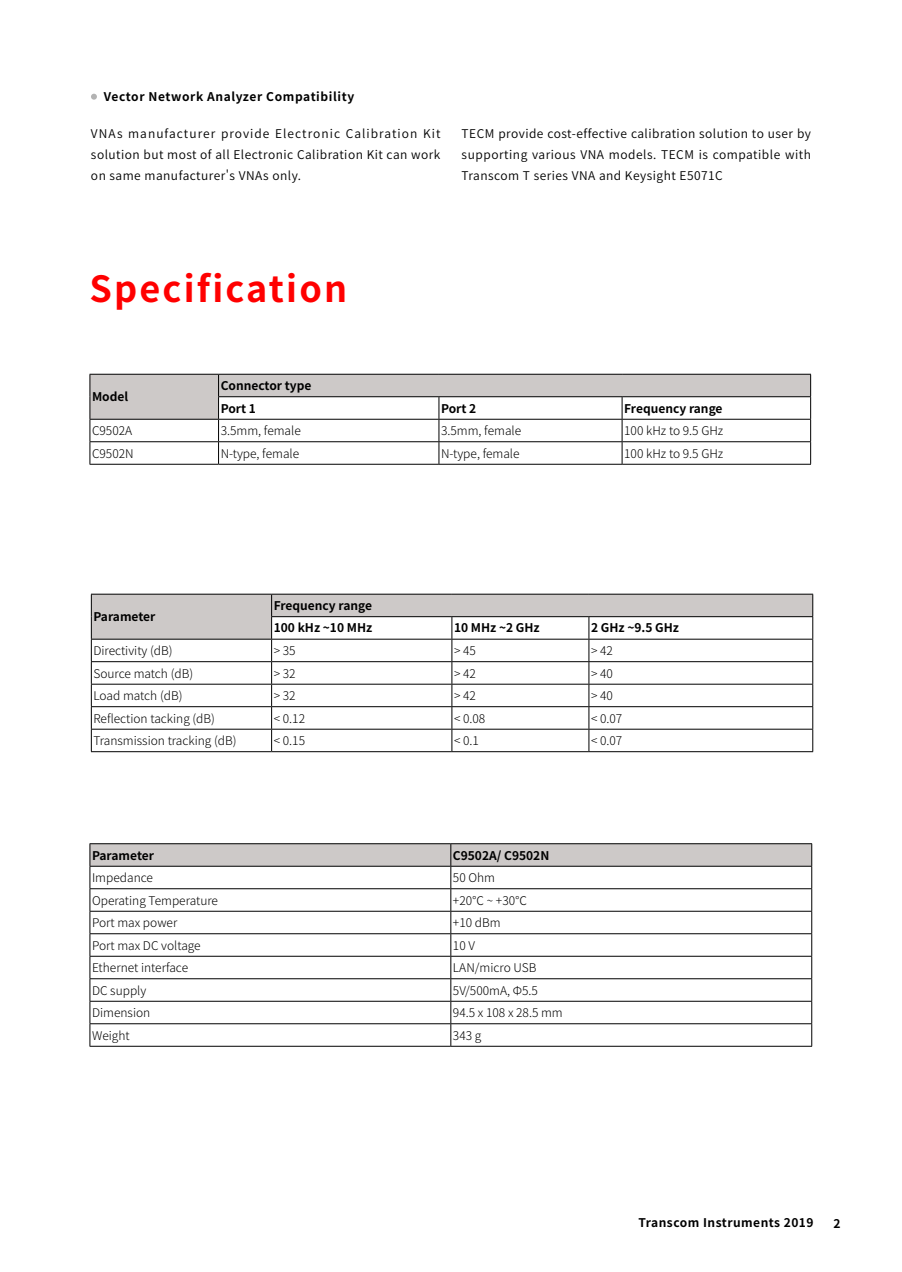
<style>
.page{position:relative;width:902px;height:1272px;background:#fff}
.page>*{position:absolute;margin:0;border:0;box-sizing:border-box;transform-origin:0 0}
.t1{font:700 36px "Source Han Sans SC";letter-spacing:.06em;color:#f00}
.t2{font:300 12px "Source Han Sans SC";color:#000}
.t3{font:12px/21px "Source Han Sans SC";letter-spacing:.04em;color:#000;text-align:justify}
.t4{font:700 12px "Source Han Sans SC";color:#000}
.t5{font:700 12px "Source Han Sans SC";letter-spacing:.05em;color:#000}
.t6{font:700 12px "Source Han Sans SC";letter-spacing:.04em;color:#000}
</style>
<div class="page">
<svg style="left:91px;top:94px;width:6px;height:6px"></svg>
<svg style="left:90px;top:374px;width:721px;height:90px"></svg>
<hr style="left:90px;top:464px;width:129px;height:1px;background:#000">
<hr style="left:219px;top:464px;width:220px;height:1px;background:#000">
<hr style="left:439px;top:464px;width:183px;height:1px;background:#000">
<hr style="left:622px;top:464px;width:189px;height:1px;background:#000">
<svg style="left:91px;top:594px;width:722px;height:157px"></svg>
<hr style="left:91px;top:751px;width:181px;height:1px;background:#000">
<hr style="left:272px;top:751px;width:180px;height:1px;background:#000">
<hr style="left:452px;top:751px;width:137px;height:1px;background:#000">
<hr style="left:589px;top:751px;width:224px;height:1px;background:#000">
<hr style="left:90px;top:843px;width:361px;height:1px;background:#000">
<hr style="left:451px;top:843px;width:361px;height:1px;background:#000">
<svg style="left:90px;top:844px;width:722px;height:202px"></svg>
<hr style="left:90px;top:1046px;width:361px;height:1px;background:#000">
<hr style="left:451px;top:1046px;width:361px;height:1px;background:#000">
<p class="t5" style="left:104px;top:90px;width:252px">Vector Network Analyzer Compatibility</p>
<p class="t3" style="left:91px;top:123px;width:351px">VNAs manufacturer provide Electronic Calibration Kit solution but most of all Electronic Calibration Kit can work on same manufacturer's VNAs only.</p>
<p class="t3" style="left:462px;top:123px;width:351px">TECM provide cost-effective calibration solution to user by supporting various VNA models. TECM is compatible with Transcom T series VNA and Keysight E5071C</p>
<p class="t1" style="left:90px;top:268px;width:259px">Specification</p>
<p class="t4" style="left:92px;top:390px;width:38px">Model</p>
<p class="t4" style="left:221px;top:379px;width:92px">Connector type</p>
<p class="t4" style="left:221px;top:401px;width:37px">Port 1</p>
<p class="t4" style="left:441px;top:401px;width:37px">Port 2</p>
<p class="t4" style="left:624px;top:401px;width:100px">Frequency range</p>
<p class="t2" style="left:92px;top:424px;width:42px">C9502A</p>
<p class="t2" style="left:221px;top:424px;width:82px">3.5mm, female</p>
<p class="t2" style="left:441px;top:424px;width:82px">3.5mm, female</p>
<p class="t2" style="left:624px;top:424px;width:101px">100 kHz to 9.5 GHz</p>
<p class="t2" style="left:92px;top:446px;width:43px">C9502N</p>
<p class="t2" style="left:221px;top:446px;width:80px">N-type, female</p>
<p class="t2" style="left:441px;top:446px;width:80px">N-type, female</p>
<p class="t2" style="left:624px;top:446px;width:101px">100 kHz to 9.5 GHz</p>
<p class="t4" style="left:93px;top:610px;width:63px">Parameter</p>
<p class="t4" style="left:274px;top:599px;width:100px">Frequency range</p>
<p class="t4" style="left:274px;top:621px;width:100px">100 kHz ~10 MHz</p>
<p class="t4" style="left:454px;top:621px;width:87px">10 MHz ~2 GHz</p>
<p class="t4" style="left:591px;top:621px;width:89px">2 GHz ~9.5 GHz</p>
<p class="t2" style="left:93px;top:644px;width:81px">Directivity (dB)</p>
<p class="t2" style="left:274px;top:644px;width:23px">&gt; 35</p>
<p class="t2" style="left:454px;top:644px;width:23px">&gt; 45</p>
<p class="t2" style="left:591px;top:644px;width:23px">&gt; 42</p>
<p class="t2" style="left:93px;top:666px;width:101px">Source match (dB)</p>
<p class="t2" style="left:274px;top:666px;width:23px">&gt; 32</p>
<p class="t2" style="left:454px;top:666px;width:23px">&gt; 42</p>
<p class="t2" style="left:591px;top:666px;width:23px">&gt; 40</p>
<p class="t2" style="left:93px;top:689px;width:91px">Load match (dB)</p>
<p class="t2" style="left:274px;top:689px;width:23px">&gt; 32</p>
<p class="t2" style="left:454px;top:689px;width:23px">&gt; 42</p>
<p class="t2" style="left:591px;top:689px;width:23px">&gt; 40</p>
<p class="t2" style="left:93px;top:711px;width:123px">Reflection tacking (dB)</p>
<p class="t2" style="left:274px;top:711px;width:33px">&lt; 0.12</p>
<p class="t2" style="left:454px;top:711px;width:33px">&lt; 0.08</p>
<p class="t2" style="left:591px;top:711px;width:33px">&lt; 0.07</p>
<p class="t2" style="left:93px;top:734px;width:145px">Transmission tracking (dB)</p>
<p class="t2" style="left:274px;top:734px;width:33px">&lt; 0.15</p>
<p class="t2" style="left:454px;top:734px;width:26px">&lt; 0.1</p>
<p class="t2" style="left:591px;top:734px;width:33px">&lt; 0.07</p>
<p class="t4" style="left:92px;top:848px;width:63px">Parameter</p>
<p class="t4" style="left:453px;top:848px;width:98px">C9502A/ C9502N</p>
<p class="t2" style="left:92px;top:871px;width:62px">Impedance</p>
<p class="t2" style="left:453px;top:871px;width:44px">50 Ohm</p>
<p class="t2" style="left:92px;top:893px;width:128px">Operating Temperature</p>
<p class="t2" style="left:453px;top:893px;width:76px">+20℃ ~ +30℃</p>
<p class="t2" style="left:92px;top:916px;width:87px">Port max power</p>
<p class="t2" style="left:453px;top:916px;width:49px">+10 dBm</p>
<p class="t2" style="left:92px;top:938px;width:110px">Port max DC voltage</p>
<p class="t2" style="left:453px;top:938px;width:24px">10 V</p>
<p class="t2" style="left:92px;top:961px;width:98px">Ethernet interface</p>
<p class="t2" style="left:453px;top:961px;width:85px">LAN/micro USB</p>
<p class="t2" style="left:92px;top:983px;width:56px">DC supply</p>
<p class="t2" style="left:453px;top:983px;width:86px">5V/500mA, Φ5.5</p>
<p class="t2" style="left:92px;top:1006px;width:60px">Dimension</p>
<p class="t2" style="left:453px;top:1006px;width:111px">94.5 x 108 x 28.5 mm</p>
<p class="t2" style="left:92px;top:1028px;width:39px">Weight</p>
<p class="t2" style="left:453px;top:1028px;width:30px">343 g</p>
<p class="t6" style="left:638px;top:1216px;width:177px">Transcom Instruments 2019</p>
<p class="t4" style="left:833px;top:1217px;width:9px">2</p>
</div>
